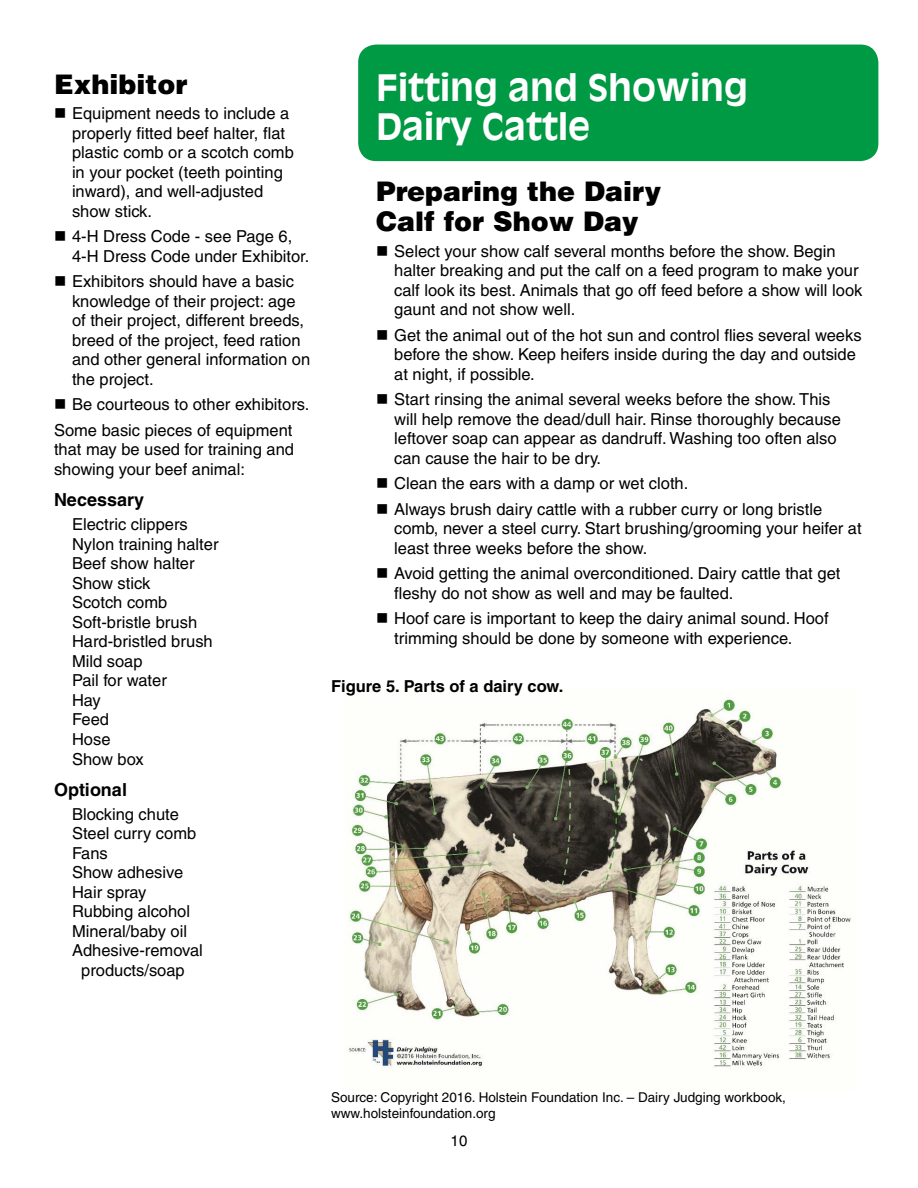
<style>
.page{position:relative;width:918px;height:1188px;background:#fff}
.page>*{position:absolute;margin:0;border:0;box-sizing:border-box;transform-origin:0 0}
.t1{font:700 36px/39px "Antique Olive";color:#fff}
.t2{font:900 27px/30px "Helvetica";color:#000}
.t3{font:700 18px "Helvetica";color:#000}
.t4{font:16.5px/19.5px "Helvetica";color:#000}
.t5{font:700 16.5px "Helvetica";color:#000}
.t6{font:15px "Helvetica";color:#000}
.t7{font:13.5px/15.8px "Helvetica";color:#000}
</style>
<div class="page">
<img style="left:349px;top:698px;width:502px;height:371px">
<div style="left:358px;top:45px;width:520px;height:116px;background:#094;border-radius:18px"></div>
<h2 class="t2" style="left:54px;top:68px;width:135px">Exhibitor</h2>
<p class="t4" style="left:72px;top:104px;width:223px;text-indent:-18px">■ Equipment needs to include a properly fitted beef halter, flat plastic comb or a scotch comb in your pocket (teeth pointing inward), and well-adjusted show stick.</p>
<p class="t4" style="left:72px;top:227px;width:239px;text-indent:-18px">■ 4-H Dress Code - see Page 6,<br>4-H Dress Code under Exhibitor.</p>
<p class="t4" style="left:72px;top:272px;width:240px;text-indent:-18px">■ Exhibitors should have a basic knowledge of their project: age of their project, different breeds, breed of the project, feed ration and other general information on the project.</p>
<p class="t4" style="left:54px;top:392px;width:257px;line-height:25.5px">■ Be courteous to other exhibitors.<br>Some basic pieces of equipment</p>
<p class="t4" style="left:54px;top:440px;width:242px">that may be used for training and showing your beef animal:</p>
<p class="t3" style="left:54px;top:489px;width:92px">Necessary</p>
<p class="t4" style="left:72px;top:515px;width:148px">Electric clippers<br>Nylon training halter<br>Beef show halter<br>Show stick<br>Scotch comb<br>Soft-bristle brush<br>Hard-bristled brush<br>Mild soap<br>Pail for water<br>Hay<br>Feed<br>Hose<br>Show box</p>
<p class="t3" style="left:54px;top:779px;width:75px">Optional</p>
<p class="t4" style="left:72px;top:804px;width:108px">Blocking chute</p>
<p class="t4" style="left:72px;top:824px;width:126px">Steel curry comb</p>
<p class="t4" style="left:72px;top:843px;width:37px">Fans</p>
<p class="t4" style="left:72px;top:863px;width:113px">Show adhesive</p>
<p class="t4" style="left:72px;top:882px;width:76px">Hair spray</p>
<p class="t4" style="left:72px;top:902px;width:120px">Rubbing alcohol</p>
<p class="t4" style="left:72px;top:921px;width:117px">Mineral/baby oil</p>
<p class="t4" style="left:72px;top:941px;width:132px">Adhesive-removal</p>
<p class="t4" style="left:81px;top:960px;width:105px">products/soap</p>
<h1 class="t1" style="left:376px;top:68px;width:374px">Fitting and Showing<br>Dairy Cattle</h1>
<h2 class="t2" style="left:376px;top:176px;width:286px">Preparing the Dairy<br>Calf for Show Day</h2>
<p class="t4" style="left:394px;top:241px;width:470px;text-indent:-18px">■ Select your show calf several months before the show. Begin halter breaking and put the calf on a feed program to make your calf look its best. Animals that go off feed before a show will look gaunt and not show well.</p>
<p class="t4" style="left:394px;top:325px;width:469px;text-indent:-18px">■ Get the animal out of the hot sun and control flies several weeks before the show. Keep heifers inside during the day and outside at night, if possible.</p>
<p class="t4" style="left:394px;top:390px;width:448px;text-indent:-18px">■ Start rinsing the animal several weeks before the show. This will help remove the dead/dull hair. Rinse thoroughly because leftover soap can appear as dandruff. Washing too often also can cause the hair to be dry.</p>
<p class="t4" style="left:376px;top:474px;width:314px">■ Clean the ears with a damp or wet cloth.</p>
<p class="t4" style="left:394px;top:499px;width:469px;text-indent:-18px">■ Always brush dairy cattle with a rubber curry or long bristle comb, never a steel curry. Start brushing/grooming your heifer at least three weeks before the show.</p>
<p class="t4" style="left:394px;top:564px;width:448px;text-indent:-18px">■ Avoid getting the animal overconditioned. Dairy cattle that get fleshy do not show as well and may be faulted.</p>
<p class="t4" style="left:394px;top:609px;width:436px;text-indent:-18px">■ Hoof care is important to keep the dairy animal sound. Hoof trimming should be done by someone with experience.</p>
<p class="t5" style="left:331px;top:676px;width:234px">Figure 5. Parts of a dairy cow.</p>
<p class="t7" style="left:331px;top:1090px;width:457px">Source: Copyright 2016. Holstein Foundation Inc. – Dairy Judging workbook, www.holsteinfoundation.org</p>
<p class="t6" style="left:451px;top:1132px;width:18px">10</p>
</div>
